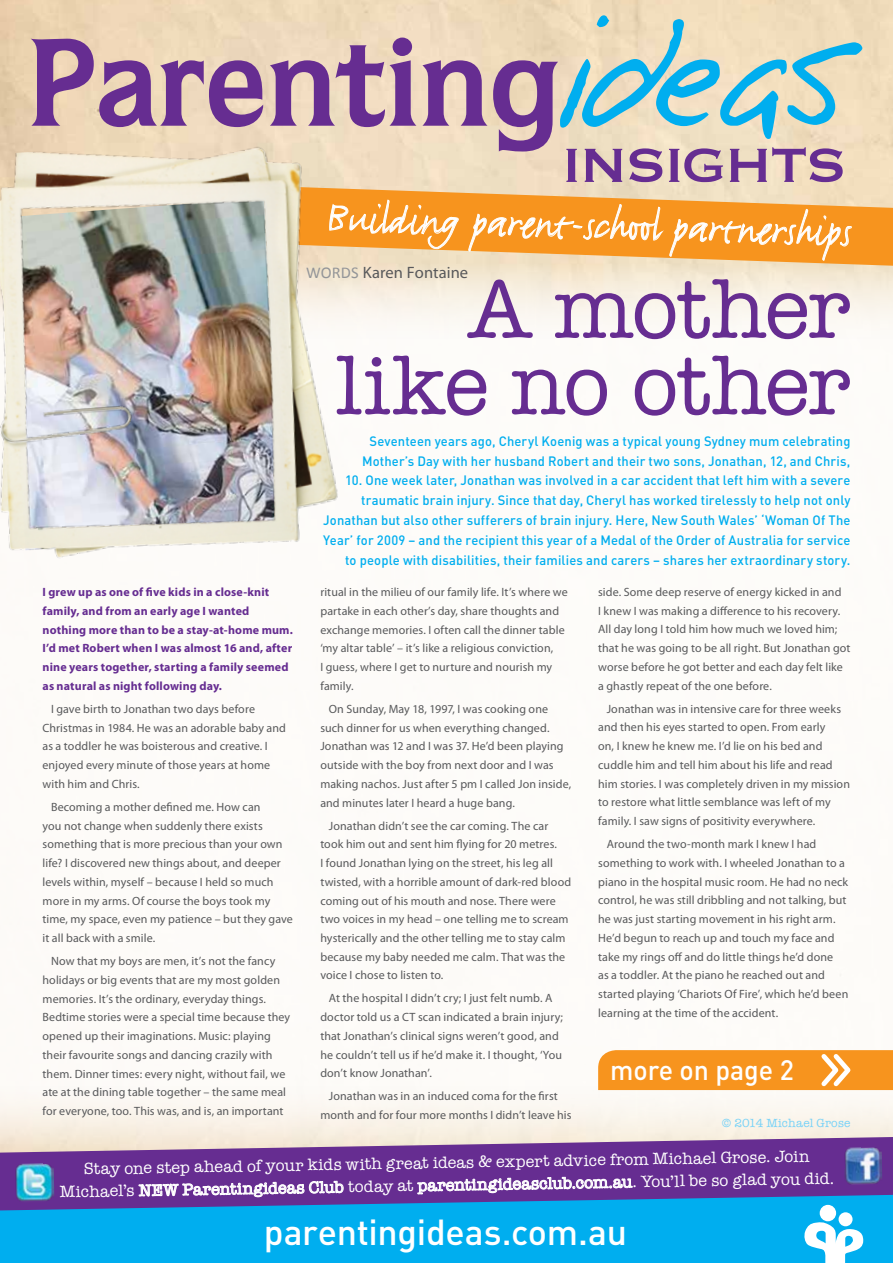
<style>
.page{position:relative;width:893px;height:1263px;background:#fff}
.page>*{position:absolute;margin:0;border:0;box-sizing:border-box;transform-origin:0 0}
.t1{font:86.1px/76.5px "American Typewriter";letter-spacing:-.02em;color:#662d91;text-align:right}
.t2{font:63px "Copperplate";letter-spacing:-.05em;color:#662d91}
.t3{font:46.5px "Justlefthand";color:#fff}
.t4{font:500 35.7px "DIN";letter-spacing:-.01em;color:#fff}
.t5{font:500 27.75px "DIN";color:#fff;scale:.96 1}
.t6{font:16.5px/22.5px "American Typewriter";color:#fff;text-align:center}
.t7{font:16.5px "Myriad Pro";letter-spacing:.005em;color:#58595b}
.t8{font:500 13.5px/19.8px "DIN";letter-spacing:.01em;color:#00aeef;text-align:center;scale:.96 1}
.t9{font:12px/18.8px "Myriad Pro";letter-spacing:.01em;color:#58595b}
.t10{font:700 12px/18.8px "Myriad Pro";letter-spacing:.015em;color:#662d91}
.t11{font:12px "American Typewriter";letter-spacing:.015em;color:#78d2f7}
.s1{font-family:"Calibri";color:#939598}
</style>
<div class="page">
<svg style="left:342px;top:186px;width:551px;height:80px;background:#f1ca95"></svg>
<svg style="left:342px;top:191px;width:117px;height:58px;background:#f7a13a"></svg>
<svg style="left:468px;top:194px;width:384px;height:67px;background:#f6a849"></svg>
<svg style="left:598px;top:1050px;width:295px;height:41px;background:#f79a2c"></svg>
<svg style="left:0;top:1110px;width:893px;height:153px;background:#6593cb"></svg>
<svg style="left:31px;top:39px;width:232px;height:88px;background:#b590a8"></svg>
<svg style="left:270px;top:38px;width:146px;height:89px;background:#b692ac"></svg>
<svg style="left:422px;top:60px;width:65px;height:66px;background:#a77ea7"></svg>
<svg style="left:493px;top:15px;width:369px;height:136px;background:#bfc9c3"></svg>
<img style="left:0;top:131px;width:342px;height:428px">
<h2 class="t2" style="left:561px;top:124px;width:287px">INSIGHTS</h2>
<h3 class="t3" style="left:328px;top:189px;width:526px;rotate:2deg">Building parent-school partnerships</h3>
<h3 class="t7" style="left:306px;top:263px;width:164px"><span class="s1">WORDS</span> Karen Fontaine</h3>
<h1 class="t1" style="left:336px;top:268px;width:516px">A mother like no other</h1>
<p class="t10" style="left:43px;top:583px;width:252px">I grew up as one of five kids in a close-knit family, and from an early age I wanted nothing more than to be a stay-at-home mum.<br>I’d met Robert when I was almost 16 and, after nine years together, starting a family seemed as natural as night following day.</p>
<p class="t9" style="left:43px;top:700px;width:245px;text-indent:9px">I gave birth to Jonathan two days before Christmas in 1984. He was an adorable baby and as a toddler he was boisterous and creative. I enjoyed every minute of those years at home with him and Chris.</p>
<p class="t9" style="left:43px;top:798px;width:252px;text-indent:9px">Becoming a mother defined me. How can<br>you not change when suddenly there exists something that is more precious than your own life? I discovered new things about, and deeper levels within, myself – because I held so much more in my arms. Of course the boys took my time, my space, even my patience – but they gave it all back with a smile.</p>
<p class="t9" style="left:43px;top:952px;width:249px;text-indent:9px">Now that my boys are men, it’s not the fancy holidays or big events that are my most golden memories. It’s the ordinary, everyday things.<br>Bedtime stories were a special time because they opened up their imaginations. Music: playing their favourite songs and dancing crazily with them. Dinner times: every night, without fail, we ate at the dining table together – the same meal for everyone, too. This was, and is, an important</p>
<p class="t8" style="left:362px;top:431px;width:510px">Seventeen years ago, Cheryl Koenig was a typical young Sydney mum celebrating<br>Mother’s Day with her husband Robert and their two sons, Jonathan, 12, and Chris,</p>
<p class="t8" style="left:323px;top:470px;width:551px;text-align:right">10. One week later, Jonathan was involved in a car accident that left him with a severe traumatic brain injury. Since that day, Cheryl has worked tirelessly to help not only Jonathan but also other sufferers of brain injury. Here, New South Wales’ ‘Woman Of The Year’ for 2009 – and the recipient this year of a Medal of the Order of Australia for service to people with disabilities, their families and carers – shares her extraordinary story.</p>
<p class="t9" style="left:320px;top:583px;width:249px">ritual in the milieu of our family life. It’s where we partake in each other’s day, share thoughts and exchange memories. I often call the dinner table ‘my altar table’ – it’s like a religious conviction,<br>I guess, where I get to nurture and nourish my family.</p>
<p class="t9" style="left:320px;top:700px;width:252px;text-indent:9px">On Sunday, May 18, 1997, I was cooking one such dinner for us when everything changed.<br>Jonathan was 12 and I was 37. He’d been playing outside with the boy from next door and I was making nachos. Just after 5 pm I called Jon inside, and minutes later I heard a huge bang.</p>
<p class="t9" style="left:320px;top:816px;width:252px;text-indent:9px">Jonathan didn’t see the car coming. The car took him out and sent him flying for 20 metres.<br>I found Jonathan lying on the street, his leg all twisted, with a horrible amount of dark-red blood coming out of his mouth and nose. There were two voices in my head – one telling me to scream hysterically and the other telling me to stay calm because my baby needed me calm. That was the voice I chose to listen to.</p>
<p class="t9" style="left:320px;top:989px;width:244px;text-indent:9px">At the hospital I didn’t cry; I just felt numb. A doctor told us a CT scan indicated a brain injury; that Jonathan’s clinical signs weren’t good, and he couldn’t tell us if he’d make it. I thought, ‘You don’t know Jonathan’.</p>
<p class="t9" style="left:320px;top:1087px;width:253px;text-align:center">Jonathan was in an induced coma for the first month and for four more months I didn’t leave his</p>
<p class="t9" style="left:598px;top:583px;width:254px">side. Some deep reserve of energy kicked in and<br>I knew I was making a difference to his recovery.<br>All day long I told him how much we loved him; that he was going to be all right. But Jonathan got worse before he got better and each day felt like a ghastly repeat of the one before.</p>
<p class="t9" style="left:598px;top:699px;width:253px;text-indent:9px">Jonathan was in intensive care for three weeks and then his eyes started to open. From early<br>on, I knew he knew me. I’d lie on his bed and cuddle him and tell him about his life and read him stories. I was completely driven in my mission to restore what little semblance was left of my family. I saw signs of positivity everywhere.</p>
<p class="t9" style="left:598px;top:835px;width:252px;text-indent:9px">Around the two-month mark I knew I had something to work with. I wheeled Jonathan to a piano in the hospital music room. He had no neck control, he was still dribbling and not talking, but he was just starting movement in his right arm.<br>He’d begun to reach up and touch my face and take my rings off and do little things he’d done<br>as a toddler. At the piano he reached out and started playing ‘Chariots Of Fire’, which he’d been learning at the time of the accident.</p>
<h3 class="t5" style="left:610px;top:1053px;width:193px">more on page 2</h3>
<p class="t11" style="left:722px;top:1114px;width:130px">© 2014 Michael Grose</p>
<h3 class="t6" style="left:59px;top:1157px;width:776px;rotate:-1deg">Stay one step ahead of your kids with great ideas &amp; expert advice from Michael Grose. Join<br>Michael’s NEW Parentingideas Club today at parentingideasclub.com.au. You’ll be so glad you did.</h3>
<h3 class="t4" style="left:264px;top:1209px;width:365px">parentingideas.com.au</h3>
</div>
